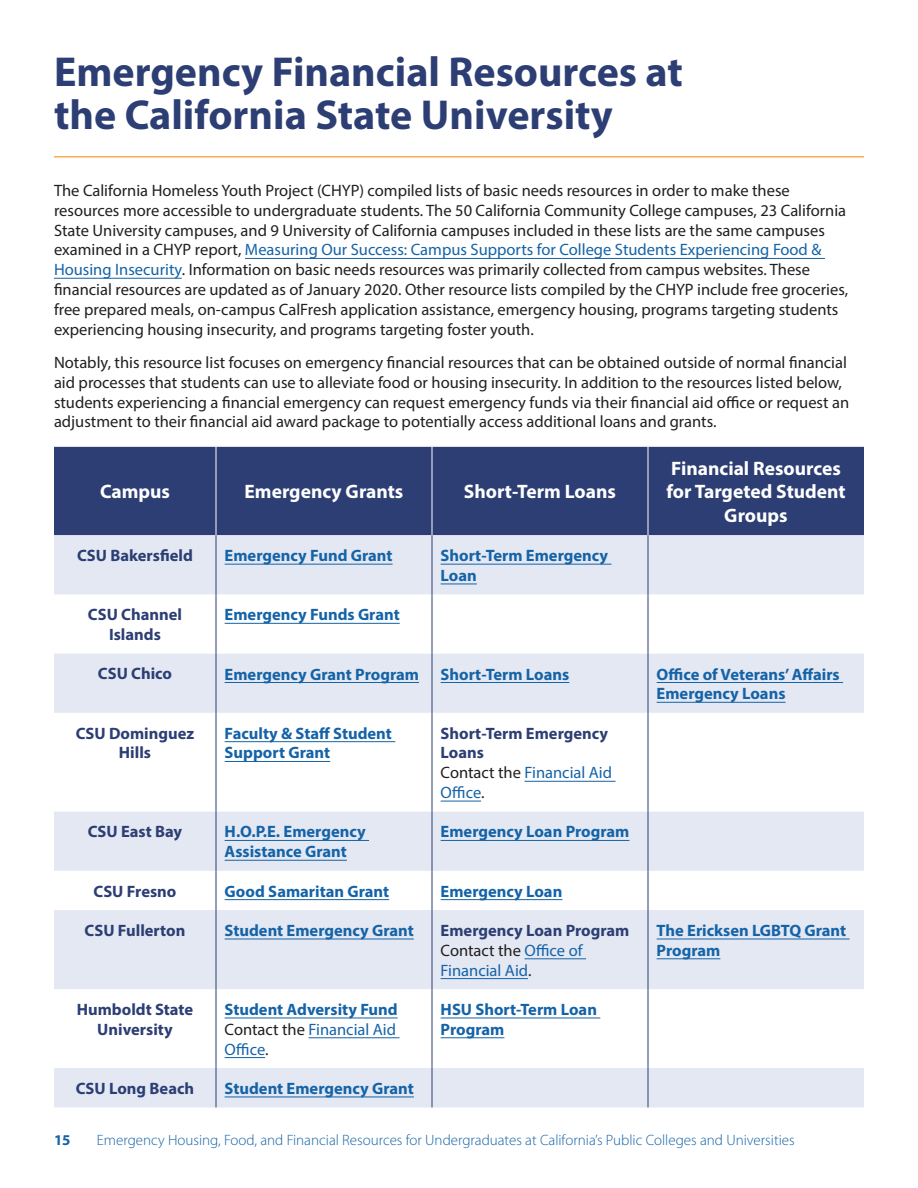
<style>
.page{position:relative;width:918px;height:1188px;background:#fff}
.page>*{position:absolute;margin:0;border:0;box-sizing:border-box;transform-origin:0 0}
.Heading{font:700 42px/43.5px "Myriad Pro";color:#2c3e73}
.Body{font:700 19.5px/23.4px "Myriad Pro";color:#fff;text-align:center}
.Body-2{font:16.5px/19.8px "Myriad Pro";color:#231f20}
.Body-3{font:700 16.5px/19.8px "Myriad Pro";color:#1563a7}
.Body-4{font:700 16.5px/19.8px "Myriad Pro";color:#2c3e73;text-align:center}
.Body-5{font:16.5px/19.8px "Myriad Pro";color:#1563a7}
.t1{font:300 15px "Myriad Pro";color:#1563a7}
.t2{font:700 15px "Myriad Pro";color:#1563a7}
.s1{color:#1563a7}
.s2{color:#231f20}
</style>
<div class="page">
<hr style="left:54px;top:156px;width:810px;height:2px;background:#faac51">
<hr style="left:245px;top:258px;width:580px;height:1px;background:#1563a7">
<hr style="left:54px;top:278px;width:128px;height:1px;background:#1563a7">
<div style="left:54px;top:447px;width:810px;height:88px;background:#2c3e73"></div>
<svg style="left:54px;top:535px;width:810px;height:572px;fill:#e3e8f3"></svg>
<hr style="left:432px;top:447px;width:1px;height:88px;background:#fff">
<hr style="left:432px;top:535px;width:1px;height:59px;background:#2c3e73">
<hr style="left:432px;top:594px;width:1px;height:60px;background:#2c3e73">
<hr style="left:432px;top:654px;width:1px;height:59px;background:#2c3e73">
<hr style="left:432px;top:713px;width:1px;height:99px;background:#2c3e73">
<hr style="left:432px;top:812px;width:1px;height:59px;background:#2c3e73">
<hr style="left:432px;top:871px;width:1px;height:39px;background:#2c3e73">
<hr style="left:432px;top:910px;width:1px;height:79px;background:#2c3e73">
<hr style="left:432px;top:989px;width:1px;height:79px;background:#2c3e73">
<hr style="left:432px;top:1068px;width:1px;height:39px;background:#2c3e73">
<hr style="left:216px;top:447px;width:1px;height:88px;background:#fff">
<hr style="left:648px;top:447px;width:1px;height:88px;background:#fff">
<hr style="left:216px;top:535px;width:1px;height:59px;background:#2c3e73">
<hr style="left:648px;top:535px;width:1px;height:59px;background:#2c3e73">
<hr style="left:216px;top:594px;width:1px;height:60px;background:#2c3e73">
<hr style="left:648px;top:594px;width:1px;height:60px;background:#2c3e73">
<hr style="left:216px;top:654px;width:1px;height:59px;background:#2c3e73">
<hr style="left:648px;top:654px;width:1px;height:59px;background:#2c3e73">
<hr style="left:216px;top:713px;width:1px;height:99px;background:#2c3e73">
<hr style="left:648px;top:713px;width:1px;height:99px;background:#2c3e73">
<hr style="left:216px;top:812px;width:1px;height:59px;background:#2c3e73">
<hr style="left:648px;top:812px;width:1px;height:59px;background:#2c3e73">
<hr style="left:216px;top:871px;width:1px;height:39px;background:#2c3e73">
<hr style="left:648px;top:871px;width:1px;height:39px;background:#2c3e73">
<hr style="left:216px;top:910px;width:1px;height:79px;background:#2c3e73">
<hr style="left:648px;top:910px;width:1px;height:79px;background:#2c3e73">
<hr style="left:216px;top:989px;width:1px;height:79px;background:#2c3e73">
<hr style="left:648px;top:989px;width:1px;height:79px;background:#2c3e73">
<hr style="left:216px;top:1068px;width:1px;height:39px;background:#2c3e73">
<hr style="left:648px;top:1068px;width:1px;height:39px;background:#2c3e73">
<hr style="left:225px;top:564px;width:168px;height:1px;background:#1563a7">
<hr style="left:441px;top:564px;width:170px;height:1px;background:#1563a7">
<hr style="left:441px;top:584px;width:36px;height:1px;background:#1563a7">
<hr style="left:225px;top:623px;width:175px;height:1px;background:#1563a7">
<hr style="left:225px;top:682px;width:194px;height:1px;background:#1563a7">
<hr style="left:441px;top:682px;width:128px;height:1px;background:#1563a7">
<hr style="left:657px;top:682px;width:186px;height:1px;background:#1563a7">
<hr style="left:657px;top:702px;width:129px;height:1px;background:#1563a7">
<hr style="left:225px;top:741px;width:170px;height:1px;background:#1563a7">
<hr style="left:225px;top:761px;width:105px;height:1px;background:#1563a7">
<hr style="left:525px;top:781px;width:91px;height:1px;background:#1563a7">
<hr style="left:441px;top:801px;width:40px;height:1px;background:#1563a7">
<hr style="left:225px;top:840px;width:144px;height:1px;background:#1563a7">
<hr style="left:225px;top:860px;width:122px;height:1px;background:#1563a7">
<hr style="left:441px;top:840px;width:188px;height:1px;background:#1563a7">
<hr style="left:225px;top:899px;width:164px;height:1px;background:#1563a7">
<hr style="left:441px;top:899px;width:121px;height:1px;background:#1563a7">
<hr style="left:225px;top:939px;width:189px;height:1px;background:#1563a7">
<hr style="left:525px;top:958px;width:61px;height:1px;background:#1563a7">
<hr style="left:441px;top:978px;width:87px;height:1px;background:#1563a7">
<hr style="left:657px;top:939px;width:193px;height:1px;background:#1563a7">
<hr style="left:657px;top:958px;width:63px;height:1px;background:#1563a7">
<hr style="left:225px;top:1018px;width:173px;height:1px;background:#1563a7">
<hr style="left:309px;top:1037px;width:91px;height:1px;background:#1563a7">
<hr style="left:225px;top:1057px;width:40px;height:1px;background:#1563a7">
<hr style="left:441px;top:1018px;width:159px;height:1px;background:#1563a7">
<hr style="left:441px;top:1037px;width:63px;height:1px;background:#1563a7">
<hr style="left:225px;top:1097px;width:189px;height:1px;background:#1563a7">
<p class="Heading" style="left:54px;top:48px;width:630px">Emergency Financial Resources at the California State University</p>
<p class="Body-2" style="left:54px;top:180px;width:796px">The California Homeless Youth Project (CHYP) compiled lists of basic needs resources in order to make these resources more accessible to undergraduate students. The 50 California Community College campuses, 23 California State University campuses, and 9 University of California campuses included in these lists are the same campuses examined in a CHYP report, <span class="s1">Measuring Our Success: Campus Supports for College Students Experiencing Food &amp; Housing Insecurity</span>. Information on basic needs resources was primarily collected from campus websites. These financial resources are updated as of January 2020. Other resource lists compiled by the CHYP include free groceries, free prepared meals, on-campus CalFresh application assistance, emergency housing, programs targeting students experiencing housing insecurity, and programs targeting foster youth.</p>
<p class="Body-2" style="left:54px;top:352px;width:797px">Notably, this resource list focuses on emergency financial resources that can be obtained outside of normal financial aid processes that students can use to alleviate food or housing insecurity. In addition to the resources listed below, students experiencing a financial emergency can request emergency funds via their financial aid office or request an adjustment to their financial aid award package to potentially access additional loans and grants.</p>
<p class="Body" style="left:100px;top:479px;width:71px">Campus</p>
<p class="Body" style="left:245px;top:479px;width:160px">Emergency Grants</p>
<p class="Body" style="left:464px;top:479px;width:154px">Short-Term Loans</p>
<p class="Body" style="left:666px;top:456px;width:181px">Financial Resources for Targeted Student<br>Groups</p>
<p class="Body-4" style="left:77px;top:545px;width:117px">CSU Bakersfield</p>
<p class="Body-3" style="left:225px;top:545px;width:169px">Emergency Fund Grant</p>
<p class="Body-3" style="left:441px;top:545px;width:169px">Short-Term Emergency<br>Loan</p>
<p class="Body-4" style="left:88px;top:604px;width:96px">CSU Channel<br>Islands</p>
<p class="Body-3" style="left:225px;top:604px;width:177px">Emergency Funds Grant</p>
<p class="Body-4" style="left:98px;top:663px;width:76px">CSU Chico</p>
<p class="Body-3" style="left:225px;top:664px;width:196px">Emergency Grant Program</p>
<p class="Body-3" style="left:441px;top:664px;width:130px">Short-Term Loans</p>
<p class="Body-3" style="left:657px;top:664px;width:185px">Office of Veterans’ Affairs<br>Emergency Loans</p>
<p class="Body-4" style="left:76px;top:723px;width:120px">CSU Dominguez<br>Hills</p>
<p class="Body-3" style="left:225px;top:723px;width:169px">Faculty &amp; Staff Student<br>Support Grant</p>
<p class="Body-4" style="left:441px;top:723px;width:169px;text-align:left">Short-Term Emergency<br>Loans</p>
<p class="Body-5" style="left:441px;top:763px;width:173px"><span class="s2">Contact the</span> Financial Aid<br>Office<span class="s2">.</span></p>
<p class="Body-4" style="left:88px;top:821px;width:96px">CSU East Bay</p>
<p class="Body-3" style="left:225px;top:821px;width:143px">H.O.P.E. Emergency<br>Assistance Grant</p>
<p class="Body-3" style="left:441px;top:821px;width:190px">Emergency Loan Program</p>
<p class="Body-4" style="left:94px;top:881px;width:84px">CSU Fresno</p>
<p class="Body-3" style="left:225px;top:881px;width:166px">Good Samaritan Grant</p>
<p class="Body-3" style="left:441px;top:881px;width:123px">Emergency Loan</p>
<p class="Body-4" style="left:85px;top:920px;width:102px">CSU Fullerton</p>
<p class="Body-3" style="left:225px;top:920px;width:191px">Student Emergency Grant</p>
<p class="Body-4" style="left:441px;top:920px;width:190px">Emergency Loan Program</p>
<p class="Body-5" style="left:441px;top:940px;width:143px"><span class="s2">Contact the</span> Office of<br>Financial Aid<span class="s2">.</span></p>
<p class="Body-3" style="left:657px;top:920px;width:191px">The Ericksen LGBTQ Grant<br>Program</p>
<p class="Body-4" style="left:77px;top:999px;width:118px">Humboldt State<br>University</p>
<p class="Body-3" style="left:225px;top:999px;width:175px">Student Adversity Fund</p>
<p class="Body-5" style="left:225px;top:1019px;width:173px"><span class="s2">Contact the</span> Financial Aid<br>Office<span class="s2">.</span></p>
<p class="Body-4" style="left:76px;top:1078px;width:120px">CSU Long Beach</p>
<p class="Body-3" style="left:225px;top:1078px;width:191px">Student Emergency Grant</p>
<p class="Body-3" style="left:441px;top:999px;width:158px">HSU Short-Term Loan<br>Program</p>
<p class="t2" style="left:54px;top:1130px;width:18px">15</p>
<p class="t1" style="left:97px;top:1132px;width:699px">Emergency Housing, Food, and Financial Resources for Undergraduates at California’s Public Colleges and Universities</p>
</div>
